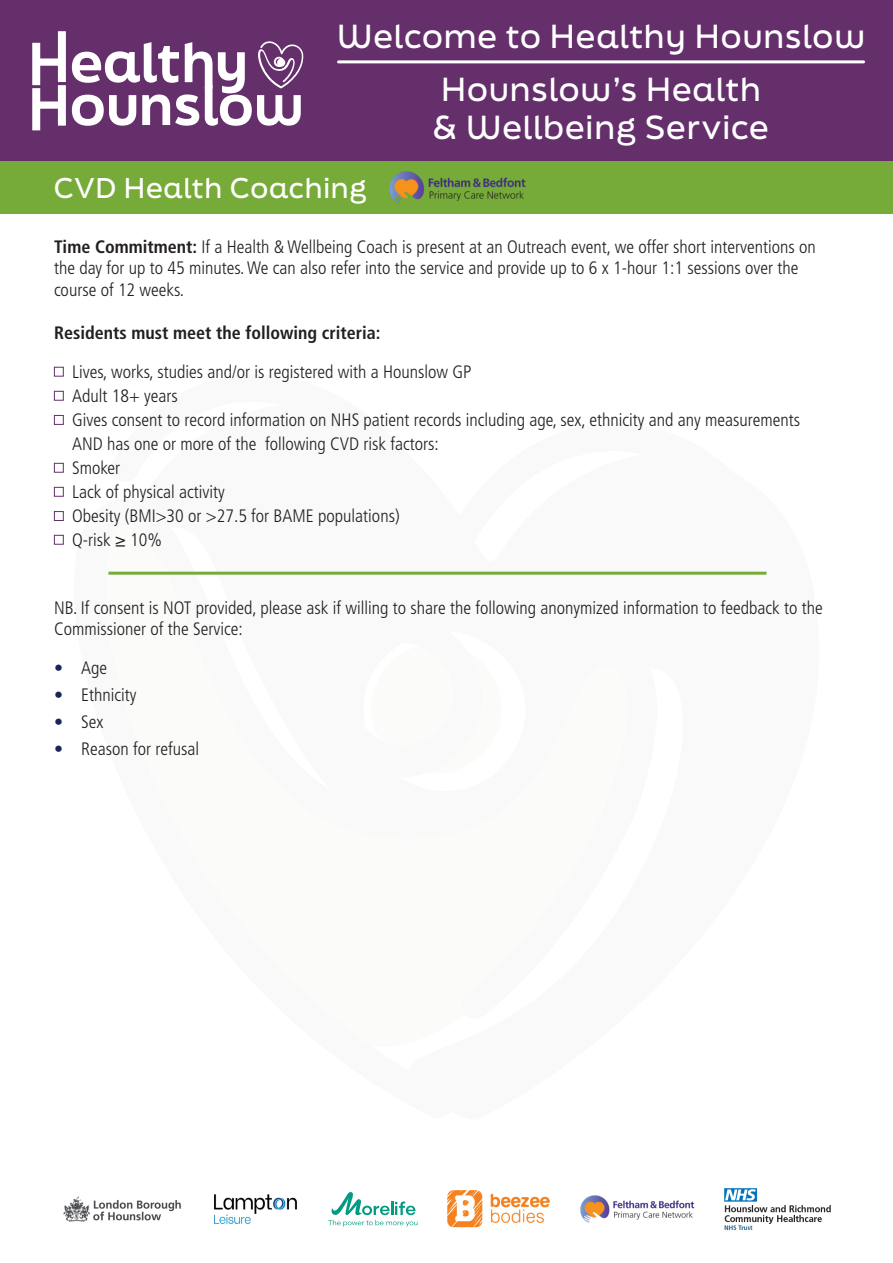
<style>
.page{position:relative;width:893px;height:1263px;background:#fff}
.page>*{position:absolute;margin:0;border:0;box-sizing:border-box;transform-origin:0 0}
.t1{font:500 31.5px "Final Six";letter-spacing:.03em;color:#fff}
.t2{font:500 27px "Final Six";letter-spacing:.03em;color:#fff}
.t3{font:300 condensed 18px/21.6px "Frutiger LT Pro";color:#231f20}
.t4{font:700 condensed 18px "Frutiger LT Pro";color:#231f20}
.s1{font-weight:700}
.s2{color:#19255a}
</style>
<div class="page">
<div style="left:371px;top:643px;width:131px;height:130px;background:#fbfcf9;border-radius:50%"></div>
<div style="left:0;top:0;width:893px;height:162px;background:#652f6c"></div>
<svg style="left:32px;top:31px;width:34px;height:99px"></svg>
<svg style="left:72px;top:41px;width:232px;height:85px"></svg>
<div style="left:0;top:162px;width:893px;height:52px;background:#77ab39"></div>
<hr style="left:338px;top:60px;width:525px;height:3px;background:#fff">
<img style="left:724px;top:1188px;width:107px;height:41px">
<img style="left:214px;top:1194px;width:83px;height:30px">
<img style="left:63px;top:1196px;width:118px;height:26px">
<img style="left:447px;top:1190px;width:102px;height:38px">
<img style="left:580px;top:1195px;width:114px;height:28px">
<svg style="left:328px;top:1192px;width:89px;height:35px"></svg>
<div style="left:54px;top:367px;width:10px;height:9px;border:1px solid #652f6c"></div>
<div style="left:54px;top:391px;width:10px;height:10px;border:1px solid #652f6c"></div>
<div style="left:54px;top:463px;width:10px;height:10px;border:1px solid #652f6c"></div>
<div style="left:54px;top:487px;width:10px;height:10px;border:1px solid #652f6c"></div>
<div style="left:54px;top:511px;width:10px;height:10px;border:1px solid #652f6c"></div>
<div style="left:54px;top:535px;width:10px;height:10px;border:1px solid #652f6c"></div>
<div style="left:54px;top:415px;width:10px;height:10px;border:1px solid #652f6c"></div>
<hr style="left:108px;top:572px;width:658px;height:3px;background:#77ab39">
<img style="left:389px;top:171px;width:137px;height:34px">
<p class="t1" style="left:337px;top:13px;width:530px">Welcome to Healthy Hounslow</p>
<p class="t1" style="left:441px;top:67px;width:321px">Hounslow’s Health</p>
<p class="t1" style="left:433px;top:104px;width:337px">&amp; Wellbeing Service</p>
<p class="t2" style="left:54px;top:169px;width:314px">CVD Health Coaching</p>
<p class="t3" style="left:54px;top:236px;width:763px"><span class="s1">Time Commitment:</span> If a Health &amp; Wellbeing Coach is present at an Outreach event, we offer short interventions on the day for up to 45 minutes. We can also refer into the service and provide up to 6 x 1-hour 1:1 sessions over the course of 12 weeks.</p>
<p class="t4" style="left:54px;top:322px;width:328px">Residents must meet the following criteria:</p>
<p class="t3" style="left:72px;top:361px;width:401px">Lives, works, studies and/or is registered with a Hounslow GP</p>
<p class="t3" style="left:72px;top:385px;width:107px">Adult 18+ years</p>
<p class="t3" style="left:72px;top:409px;width:730px">Gives consent to record information on NHS patient records including age, sex, ethnicity and any measurements</p>
<p class="t3" style="left:72px;top:433px;width:368px">AND has one or more of the following CVD risk factors:</p>
<p class="t3" style="left:72px;top:457px;width:50px">Smoker</p>
<p class="t3" style="left:72px;top:481px;width:154px">Lack of physical activity</p>
<p class="t3" style="left:72px;top:505px;width:329px">Obesity (BMI&gt;30 or &gt;27.5 for BAME populations)</p>
<p class="t3" style="left:72px;top:529px;width:91px">Q-risk ≥ 10%</p>
<p class="t3" style="left:54px;top:597px;width:770px">NB. If consent is NOT provided, please ask if willing to share the following anonymized information to feedback to the<br>Commissioner of the Service:</p>
<p class="t3" style="left:54px;top:657px;width:55px"><span class="s2">•</span> Age</p>
<p class="t3" style="left:54px;top:684px;width:84px"><span class="s2">•</span> Ethnicity</p>
<p class="t3" style="left:54px;top:711px;width:51px"><span class="s2">•</span> Sex</p>
<p class="t3" style="left:54px;top:738px;width:147px"><span class="s2">•</span> Reason for refusal</p>
</div>
